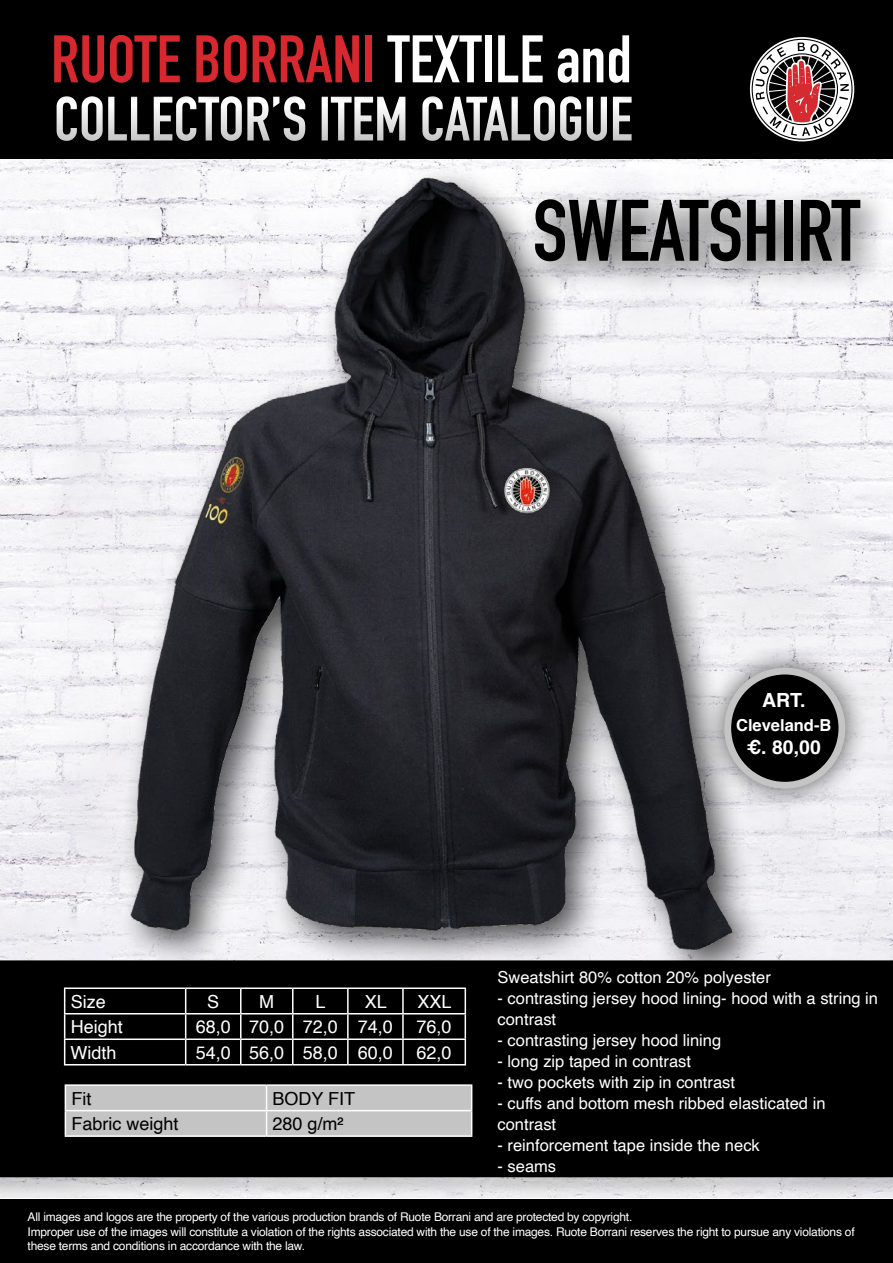
<style>
.page{position:relative;width:893px;height:1263px;background:#fff}
.page>*{position:absolute;margin:0;border:0;box-sizing:border-box;transform-origin:0 0}
.t1{font:700 85.5px "DIN Condensed";color:#000}
.t2{font:700 66px "DIN Condensed";color:#d8282f}
.t3{font:700 61.5px "DIN Condensed";color:#fff}
.t4{font:700 19.5px "Helvetica";color:#fff}
.t5{font:18px "Helvetica";color:#fff}
.t6{font:18px "Helvetica";color:#000}
.t7{font:16.5px/21px "Helvetica";color:#fff}
.t8{font:700 16.5px "Helvetica";color:#fff}
.t9{font:12px/14.4px "Helvetica";letter-spacing:-.02em;color:#fff}
.s1{color:#fff}
</style>
<div class="page">
<div style="left:0;top:0;width:708px;height:159px;background:#000"></div>
<div style="left:0;top:1199px;width:893px;height:64px;background:#000"></div>
<img style="left:0;top:160px;width:893px;height:1037px">
<div style="left:0;top:962px;width:893px;height:234px;background:#000;opacity:.15"></div>
<div style="left:0;top:960px;width:893px;height:217px;background:#000"></div>
<div style="left:117px;top:163px;width:653px;height:826px;background:#000"></div>
<img style="left:35px;top:151px;width:743px;height:812px">
<svg style="left:708px;top:0;width:185px;height:175px"></svg>
<div style="left:58px;top:98px;width:592px;height:61px;background:#000"></div>
<div style="left:57px;top:38px;width:591px;height:64px;background:#000"></div>
<div style="left:523px;top:186px;width:370px;height:109px;background:#000;opacity:.66"></div>
<hr style="left:64px;top:987px;width:122px;height:2px;background:#fff">
<hr style="left:186px;top:987px;width:55px;height:2px;background:#fff">
<hr style="left:241px;top:987px;width:52px;height:2px;background:#fff">
<hr style="left:240px;top:989px;width:2px;height:24px;background:#fff">
<hr style="left:293px;top:987px;width:55px;height:2px;background:#fff">
<hr style="left:348px;top:987px;width:55px;height:2px;background:#fff">
<hr style="left:347px;top:989px;width:2px;height:24px;background:#fff">
<hr style="left:403px;top:987px;width:63px;height:2px;background:#fff">
<hr style="left:402px;top:989px;width:2px;height:24px;background:#fff">
<hr style="left:64px;top:1013px;width:122px;height:1px;background:#fff">
<hr style="left:186px;top:1013px;width:55px;height:1px;background:#fff">
<hr style="left:241px;top:1013px;width:52px;height:1px;background:#fff">
<hr style="left:240px;top:1014px;width:2px;height:24px;background:#fff">
<hr style="left:293px;top:1013px;width:55px;height:1px;background:#fff">
<hr style="left:348px;top:1013px;width:55px;height:1px;background:#fff">
<hr style="left:347px;top:1014px;width:2px;height:24px;background:#fff">
<hr style="left:403px;top:1013px;width:63px;height:1px;background:#fff">
<hr style="left:402px;top:1014px;width:2px;height:24px;background:#fff">
<hr style="left:64px;top:1038px;width:122px;height:2px;background:#fff">
<svg style="left:64px;top:989px;width:1px;height:75px"></svg>
<hr style="left:186px;top:1038px;width:55px;height:2px;background:#fff">
<svg style="left:185px;top:989px;width:1px;height:75px"></svg>
<hr style="left:241px;top:1038px;width:52px;height:2px;background:#fff">
<hr style="left:240px;top:1040px;width:2px;height:24px;background:#fff">
<hr style="left:293px;top:1038px;width:55px;height:2px;background:#fff">
<svg style="left:292px;top:989px;width:1px;height:75px"></svg>
<hr style="left:348px;top:1038px;width:55px;height:2px;background:#fff">
<hr style="left:347px;top:1040px;width:2px;height:24px;background:#fff">
<hr style="left:403px;top:1038px;width:63px;height:2px;background:#fff">
<hr style="left:402px;top:1040px;width:2px;height:24px;background:#fff">
<svg style="left:465px;top:989px;width:1px;height:75px"></svg>
<hr style="left:64px;top:1064px;width:122px;height:1px;background:#fff">
<hr style="left:186px;top:1064px;width:55px;height:1px;background:#fff">
<hr style="left:241px;top:1064px;width:52px;height:1px;background:#fff">
<hr style="left:293px;top:1064px;width:55px;height:1px;background:#fff">
<hr style="left:348px;top:1064px;width:55px;height:1px;background:#fff">
<hr style="left:403px;top:1064px;width:63px;height:1px;background:#fff">
<hr style="left:65px;top:1084px;width:202px;height:2px;background:#fff">
<hr style="left:267px;top:1084px;width:205px;height:2px;background:#fff">
<svg style="left:65px;top:1085px;width:407px;height:50px"></svg>
<hr style="left:65px;top:1135px;width:202px;height:2px;background:#fff">
<hr style="left:267px;top:1135px;width:205px;height:2px;background:#fff">
<div style="left:699px;top:643px;width:171px;height:170px;background:#000;opacity:.66"></div>
<div style="left:728px;top:671px;width:114px;height:114px;background:#000;border-radius:50%"></div>
<div style="left:724px;top:668px;width:121px;height:121px;border:7px solid #c4c4c4;border-radius:50%"></div>
<h2 class="t2" style="left:51px;top:15px;width:582px">RUOTE BORRANI <span class="s1">TEXTILE and</span></h2>
<h3 class="t3" style="left:54px;top:78px;width:580px">COLLECTOR’S ITEM CATALOGUE</h3>
<h1 class="t1" style="left:533px;top:173px;width:329px">SWEATSHIRT</h1>
<h3 class="t4" style="left:762px;top:688px;width:45px">ART.</h3>
<h3 class="t8" style="left:736px;top:715px;width:97px">Cleveland-B</h3>
<h3 class="t4" style="left:747px;top:735px;width:76px">€. 80,00</h3>
<h3 class="t5" style="left:71px;top:987px;width:37px">Size</h3>
<h3 class="t5" style="left:207px;top:987px;width:14px">S</h3>
<h3 class="t5" style="left:259px;top:987px;width:16px">M</h3>
<h3 class="t5" style="left:316px;top:987px;width:12px">L</h3>
<h3 class="t5" style="left:365px;top:987px;width:24px">XL</h3>
<h3 class="t5" style="left:417px;top:987px;width:36px">XXL</h3>
<h3 class="t5" style="left:71px;top:1013px;width:54px">Height</h3>
<h3 class="t5" style="left:196px;top:1013px;width:199px">68,0 70,0 72,0 74,0</h3>
<h3 class="t5" style="left:417px;top:1013px;width:37px">76,0</h3>
<h3 class="t5" style="left:71px;top:1038px;width:48px">Width</h3>
<h3 class="t5" style="left:196px;top:1038px;width:199px">54,0 56,0 58,0 60,0</h3>
<h3 class="t5" style="left:417px;top:1038px;width:37px">62,0</h3>
<h3 class="t6" style="left:71px;top:1084px;width:21px">Fit</h3>
<h3 class="t6" style="left:273px;top:1084px;width:84px">BODY FIT</h3>
<h3 class="t6" style="left:71px;top:1110px;width:109px">Fabric weight</h3>
<h3 class="t6" style="left:273px;top:1110px;width:73px">280 g/m²</h3>
<h3 class="t7" style="left:497px;top:967px;width:275px">Sweatshirt 80% cotton 20% polyester</h3>
<h3 class="t7" style="left:497px;top:988px;width:382px">- contrasting jersey hood lining- hood with a string in contrast</h3>
<h3 class="t7" style="left:497px;top:1030px;width:225px">- contrasting jersey hood lining</h3>
<h3 class="t7" style="left:497px;top:1051px;width:195px">- long zip taped in contrast</h3>
<h3 class="t7" style="left:497px;top:1072px;width:239px">- two pockets with zip in contrast</h3>
<h3 class="t7" style="left:497px;top:1093px;width:330px">- cuffs and bottom mesh ribbed elasticated in contrast</h3>
<h3 class="t7" style="left:497px;top:1135px;width:264px">- reinforcement tape inside the neck</h3>
<h3 class="t7" style="left:497px;top:1156px;width:60px">- seams</h3>
<p class="t9" style="left:28px;top:1210px;width:828px">All images and logos are the property of the various production brands of Ruote Borrani and are protected by copyright.<br>Improper use of the images will constitute a violation of the rights associated with the use of the images. Ruote Borrani reserves the right to pursue any violations of these terms and conditions in accordance with the law.</p>
</div>
